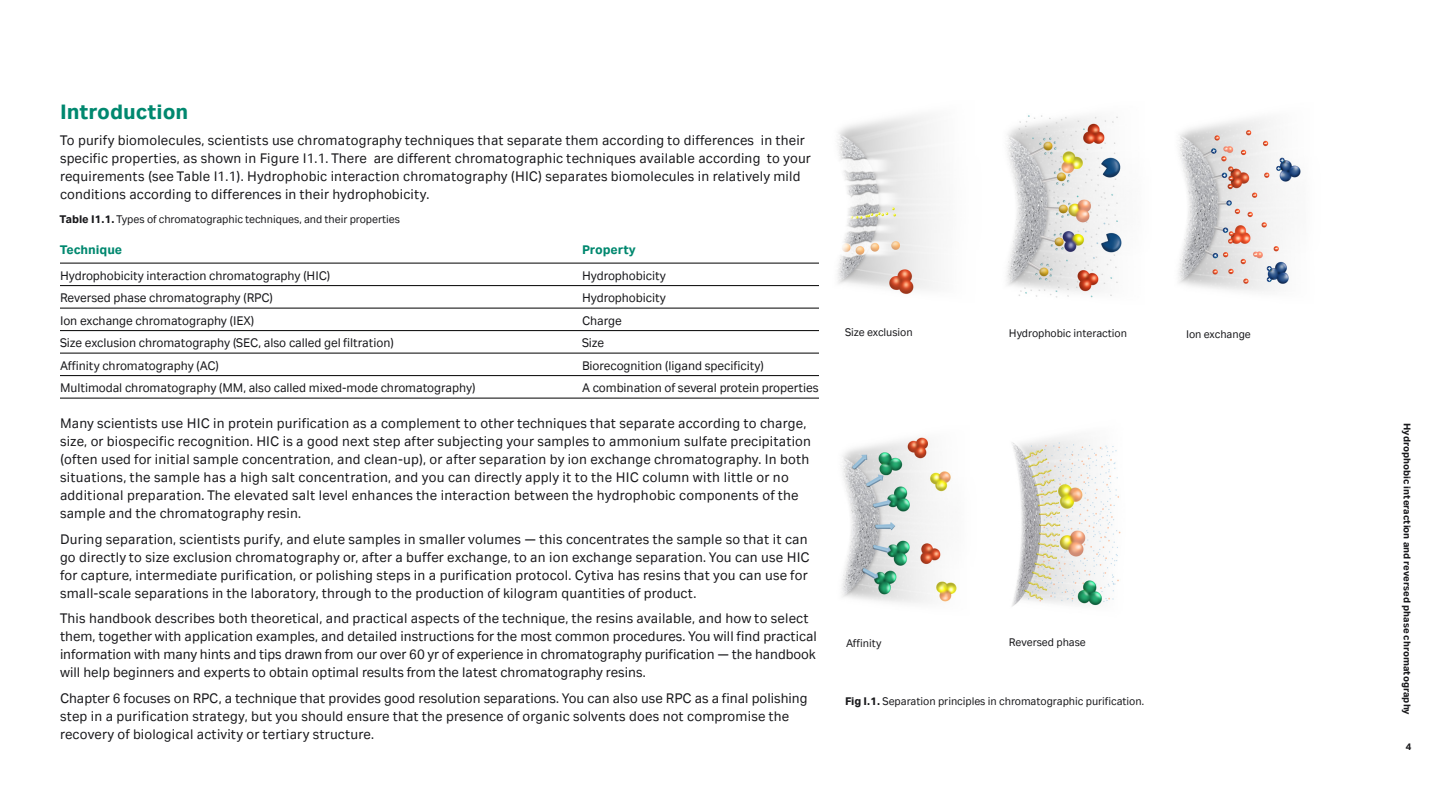
<style>
.page{position:relative;width:1440px;height:810px;background:#fff}
.page>*{position:absolute;margin:0;border:0;box-sizing:border-box;transform-origin:0 0}
.t1{font:700 22.5px "Cytiva Aktiv";color:#00886f}
.t2{font:15px/18px "Cytiva Aktiv";letter-spacing:.01em;color:#18181b}
.t3{font:13.5px "Cytiva Aktiv";letter-spacing:-.005em;color:#18181b}
.t4{font:700 13.5px "Cytiva Aktiv";letter-spacing:-.005em;color:#00886f}
.t5{font:12px "Cytiva Aktiv";letter-spacing:-.005em;color:#18181b}
.t6{font:700 10.5px "Cytiva Aktiv";color:#18181b}
.s1{font-weight:700}
</style>
<div class="page">
<hr style="left:60px;top:263px;width:522px;height:1px;background:#000">
<hr style="left:582px;top:263px;width:237px;height:1px;background:#000">
<hr style="left:60px;top:285px;width:522px;height:1px;background:#000">
<hr style="left:582px;top:285px;width:237px;height:1px;background:#000">
<hr style="left:60px;top:308px;width:522px;height:1px;background:#000">
<hr style="left:582px;top:308px;width:237px;height:1px;background:#000">
<hr style="left:60px;top:330px;width:522px;height:1px;background:#000">
<hr style="left:582px;top:330px;width:237px;height:1px;background:#000">
<hr style="left:60px;top:353px;width:522px;height:1px;background:#000">
<hr style="left:582px;top:353px;width:237px;height:1px;background:#000">
<hr style="left:60px;top:375px;width:522px;height:1px;background:#000">
<hr style="left:582px;top:375px;width:237px;height:1px;background:#000">
<hr style="left:60px;top:398px;width:522px;height:1px;background:#000">
<hr style="left:582px;top:398px;width:237px;height:1px;background:#000">
<img style="left:1006px;top:115px;width:116px;height:183px">
<img style="left:837px;top:116px;width:101px;height:179px">
<img style="left:1178px;top:119px;width:123px;height:172px">
<img style="left:1012px;top:437px;width:109px;height:170px">
<img style="left:842px;top:437px;width:115px;height:166px">
<h1 class="t1" style="left:60px;top:99px;width:130px">Introduction</h1>
<p class="t2" style="left:60px;top:131px;width:753px">To purify biomolecules, scientists use chromatography techniques that separate them according to differences in their specific properties, as shown in Figure I1.1. There are different chromatographic techniques available according to your requirements (see Table I1.1). Hydrophobic interaction chromatography (HIC) separates biomolecules in relatively mild conditions according to differences in their hydrophobicity.</p>
<p class="t5" style="left:60px;top:212px;width:342px"><span class="s1">Table I1.1.</span> Types of chromatographic techniques, and their properties</p>
<p class="t4" style="left:60px;top:242px;width:64px">Technique</p>
<p class="t4" style="left:582px;top:242px;width:55px">Property</p>
<p class="t3" style="left:60px;top:268px;width:272px">Hydrophobicity interaction chromatography (HIC)</p>
<p class="t3" style="left:582px;top:268px;width:85px">Hydrophobicity</p>
<p class="t3" style="left:60px;top:291px;width:215px">Reversed phase chromatography (RPC)</p>
<p class="t3" style="left:582px;top:291px;width:85px">Hydrophobicity</p>
<p class="t3" style="left:60px;top:313px;width:196px">Ion exchange chromatography (IEX)</p>
<p class="t3" style="left:582px;top:313px;width:41px">Charge</p>
<p class="t3" style="left:60px;top:336px;width:336px">Size exclusion chromatography (SEC, also called gel filtration)</p>
<p class="t3" style="left:582px;top:336px;width:24px">Size</p>
<p class="t3" style="left:60px;top:358px;width:161px">Affinity chromatography (AC)</p>
<p class="t3" style="left:582px;top:358px;width:184px">Biorecognition (ligand specificity)</p>
<p class="t3" style="left:60px;top:381px;width:417px">Multimodal chromatography (MM, also called mixed-mode chromatography)</p>
<p class="t3" style="left:582px;top:381px;width:238px">A combination of several protein properties</p>
<p class="t2" style="left:60px;top:414px;width:753px">Many scientists use HIC in protein purification as a complement to other techniques that separate according to charge, size, or biospecific recognition. HIC is a good next step after subjecting your samples to ammonium sulfate precipitation (often used for initial sample concentration, and clean-up), or after separation by ion exchange chromatography. In both situations, the sample has a high salt concentration, and you can directly apply it to the HIC column with little or no additional preparation. The elevated salt level enhances the interaction between the hydrophobic components of the sample and the chromatography resin.</p>
<p class="t2" style="left:60px;top:530px;width:751px">During separation, scientists purify, and elute samples in smaller volumes — this concentrates the sample so that it can go directly to size exclusion chromatography or, after a buffer exchange, to an ion exchange separation. You can use HIC for capture, intermediate purification, or polishing steps in a purification protocol. Cytiva has resins that you can use for small-scale separations in the laboratory, through to the production of kilogram quantities of product.</p>
<p class="t2" style="left:60px;top:609px;width:758px">This handbook describes both theoretical, and practical aspects of the technique, the resins available, and how to select them, together with application examples, and detailed instructions for the most common procedures. You will find practical information with many hints and tips drawn from our over 60 yr of experience in chromatography purification — the handbook will help beginners and experts to obtain optimal results from the latest chromatography resins.</p>
<p class="t2" style="left:60px;top:689px;width:749px">Chapter 6 focuses on RPC, a technique that provides good resolution separations. You can also use RPC as a final polishing step in a purification strategy, but you should ensure that the presence of organic solvents does not compromise the recovery of biological activity or tertiary structure.</p>
<p class="t5" style="left:845px;top:326px;width:69px">Size exclusion</p>
<p class="t5" style="left:1009px;top:327px;width:120px">Hydrophobic interaction</p>
<p class="t5" style="left:1186px;top:327px;width:66px">Ion exchange</p>
<p class="t5" style="left:846px;top:636px;width:37px">Affinity</p>
<p class="t5" style="left:1009px;top:636px;width:78px">Reversed phase</p>
<p class="t5" style="left:845px;top:694px;width:301px"><span class="s1">Fig I.1.</span> Separation principles in chromatographic purification.</p>
<p class="t6" style="left:1413px;top:423px;width:293px;rotate:90deg">Hydrophobic interaction and reversed phase chromatography</p>
<p class="t6" style="left:1406px;top:741px;width:8px">4</p>
</div>
